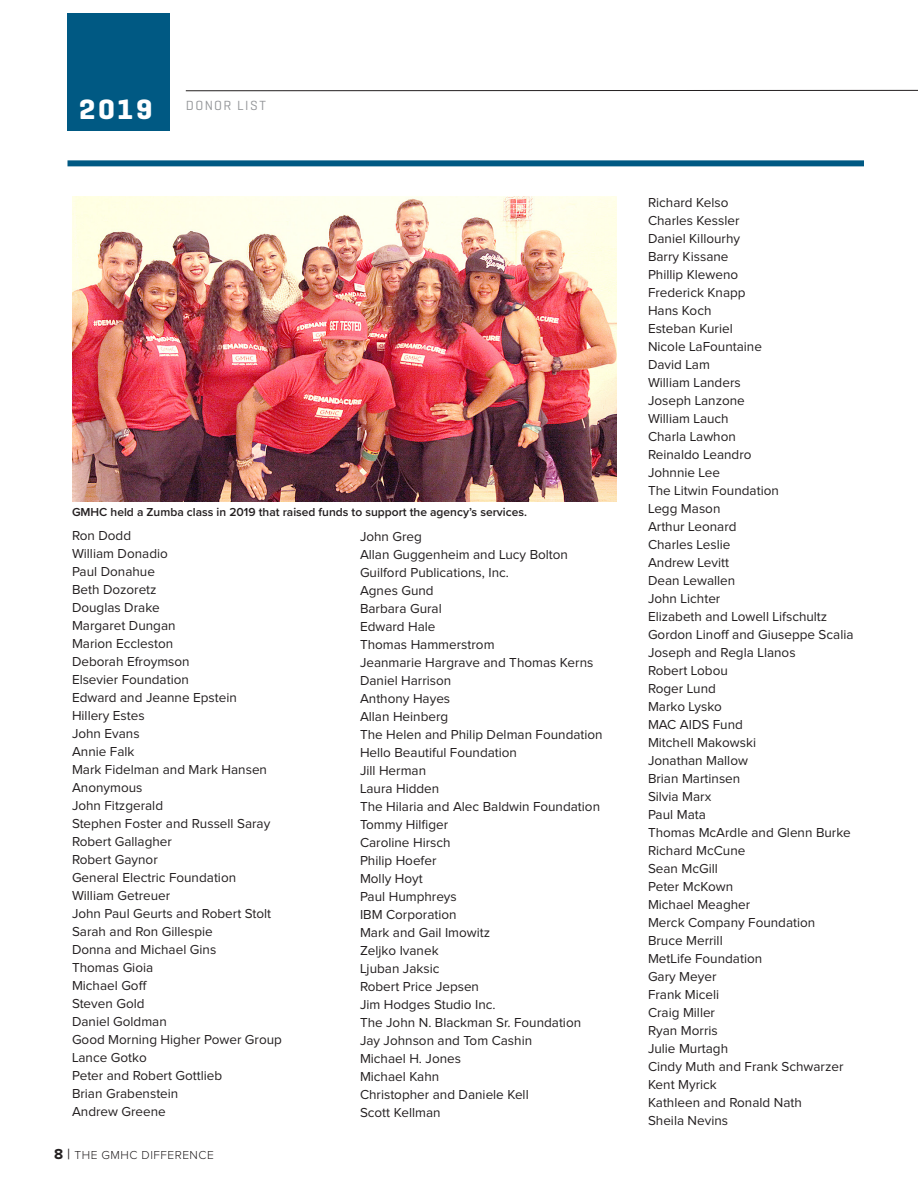
<style>
.page{position:relative;width:918px;height:1188px;background:#fff}
.page>*{position:absolute;margin:0;border:0;box-sizing:border-box;transform-origin:0 0}
.section_head_GeoMed{font:700 28.5px "Geogrotesque";color:#fff}
.IMO-10pt{font:13.5px/18px "Proxima Nova";color:#231f20}
.section_head_GeoMed-2{font:13.5px "Geogrotesque";letter-spacing:.1em;color:#939598}
.IMO-10pt-2{font:600 12px "Proxima Nova";color:#231f20}
.t1{font:300 12px "Proxima Nova";letter-spacing:.04em;color:#231f20}
.s1{font-weight:700;font-size:15px}
.s2{font-weight:400;font-size:15px}
</style>
<div class="page">
<img style="left:72px;top:196px;width:545px;height:306px">
<div style="left:68px;top:160px;width:796px;height:6px;background:#005983"></div>
<svg style="left:185px;top:90px;width:733px;height:1px"></svg>
<div style="left:68px;top:13px;width:102px;height:118px;background:#005983"></div>
<p class="section_head_GeoMed" style="left:79px;top:91px;width:75px">2019</p>
<p class="section_head_GeoMed-2" style="left:186px;top:97px;width:82px">DONOR LIST</p>
<p class="IMO-10pt-2" style="left:72px;top:503px;width:457px">GMHC held a Zumba class in 2019 that raised funds to support the agency’s services.</p>
<p class="IMO-10pt" style="left:72px;top:527px;width:61px">Ron Dodd</p>
<p class="IMO-10pt" style="left:72px;top:545px;width:97px">William Donadio</p>
<p class="IMO-10pt" style="left:72px;top:563px;width:84px">Paul Donahue</p>
<p class="IMO-10pt" style="left:72px;top:581px;width:86px">Beth Dozoretz</p>
<p class="IMO-10pt" style="left:72px;top:599px;width:89px">Douglas Drake</p>
<p class="IMO-10pt" style="left:72px;top:617px;width:105px">Margaret Dungan</p>
<p class="IMO-10pt" style="left:72px;top:635px;width:103px">Marion Eccleston</p>
<p class="IMO-10pt" style="left:72px;top:653px;width:119px">Deborah Efroymson</p>
<p class="IMO-10pt" style="left:72px;top:671px;width:118px">Elsevier Foundation</p>
<p class="IMO-10pt" style="left:72px;top:689px;width:166px">Edward and Jeanne Epstein</p>
<p class="IMO-10pt" style="left:72px;top:707px;width:74px">Hillery Estes</p>
<p class="IMO-10pt" style="left:72px;top:725px;width:69px">John Evans</p>
<p class="IMO-10pt" style="left:72px;top:743px;width:64px">Annie Falk</p>
<p class="IMO-10pt" style="left:72px;top:761px;width:197px">Mark Fidelman and Mark Hansen</p>
<p class="IMO-10pt" style="left:72px;top:779px;width:72px">Anonymous</p>
<p class="IMO-10pt" style="left:72px;top:797px;width:93px">John Fitzgerald</p>
<p class="IMO-10pt" style="left:72px;top:815px;width:200px">Stephen Foster and Russell Saray</p>
<p class="IMO-10pt" style="left:72px;top:833px;width:102px">Robert Gallagher</p>
<p class="IMO-10pt" style="left:72px;top:851px;width:87px">Robert Gaynor</p>
<p class="IMO-10pt" style="left:72px;top:869px;width:166px">General Electric Foundation</p>
<p class="IMO-10pt" style="left:72px;top:887px;width:100px">William Getreuer</p>
<p class="IMO-10pt" style="left:72px;top:905px;width:201px">John Paul Geurts and Robert Stolt</p>
<p class="IMO-10pt" style="left:72px;top:923px;width:142px">Sarah and Ron Gillespie</p>
<p class="IMO-10pt" style="left:72px;top:941px;width:146px">Donna and Michael Gins</p>
<p class="IMO-10pt" style="left:72px;top:959px;width:83px">Thomas Gioia</p>
<p class="IMO-10pt" style="left:72px;top:977px;width:77px">Michael Goff</p>
<p class="IMO-10pt" style="left:72px;top:995px;width:74px">Steven Gold</p>
<p class="IMO-10pt" style="left:72px;top:1013px;width:96px">Daniel Goldman</p>
<p class="IMO-10pt" style="left:72px;top:1031px;width:211px">Good Morning Higher Power Group</p>
<p class="IMO-10pt" style="left:72px;top:1049px;width:76px">Lance Gotko</p>
<p class="IMO-10pt" style="left:72px;top:1067px;width:152px">Peter and Robert Gottlieb</p>
<p class="IMO-10pt" style="left:72px;top:1085px;width:108px">Brian Grabenstein</p>
<p class="IMO-10pt" style="left:72px;top:1103px;width:95px">Andrew Greene</p>
<p class="t1" style="left:54px;top:1149px;width:161px"><span class="s1">8</span> <span class="s2">|</span> THE GMHC DIFFERENCE</p>
<p class="IMO-10pt" style="left:360px;top:528px;width:63px">John Greg</p>
<p class="IMO-10pt" style="left:360px;top:546px;width:210px">Allan Guggenheim and Lucy Bolton</p>
<p class="IMO-10pt" style="left:360px;top:564px;width:150px">Guilford Publications, Inc.</p>
<p class="IMO-10pt" style="left:360px;top:582px;width:75px">Agnes Gund</p>
<p class="IMO-10pt" style="left:360px;top:600px;width:83px">Barbara Gural</p>
<p class="IMO-10pt" style="left:360px;top:618px;width:77px">Edward Hale</p>
<p class="IMO-10pt" style="left:360px;top:636px;width:136px">Thomas Hammerstrom</p>
<p class="IMO-10pt" style="left:360px;top:654px;width:235px">Jeanmarie Hargrave and Thomas Kerns</p>
<p class="IMO-10pt" style="left:360px;top:672px;width:93px">Daniel Harrison</p>
<p class="IMO-10pt" style="left:360px;top:690px;width:92px">Anthony Hayes</p>
<p class="IMO-10pt" style="left:360px;top:708px;width:90px">Allan Heinberg</p>
<p class="IMO-10pt" style="left:360px;top:726px;width:244px">The Helen and Philip Delman Foundation</p>
<p class="IMO-10pt" style="left:360px;top:744px;width:159px">Hello Beautiful Foundation</p>
<p class="IMO-10pt" style="left:360px;top:762px;width:68px">Jill Herman</p>
<p class="IMO-10pt" style="left:360px;top:780px;width:81px">Laura Hidden</p>
<p class="IMO-10pt" style="left:360px;top:798px;width:242px">The Hilaria and Alec Baldwin Foundation</p>
<p class="IMO-10pt" style="left:360px;top:816px;width:90px">Tommy Hilfiger</p>
<p class="IMO-10pt" style="left:360px;top:834px;width:92px">Caroline Hirsch</p>
<p class="IMO-10pt" style="left:360px;top:852px;width:78px">Philip Hoefer</p>
<p class="IMO-10pt" style="left:360px;top:870px;width:64px">Molly Hoyt</p>
<p class="IMO-10pt" style="left:360px;top:888px;width:98px">Paul Humphreys</p>
<p class="IMO-10pt" style="left:360px;top:906px;width:98px">IBM Corporation</p>
<p class="IMO-10pt" style="left:360px;top:924px;width:132px">Mark and Gail Imowitz</p>
<p class="IMO-10pt" style="left:360px;top:942px;width:80px">Zeljko Ivanek</p>
<p class="IMO-10pt" style="left:360px;top:960px;width:223px">Ljuban Jaksic<br>Robert Price Jepsen<br>Jim Hodges Studio Inc.<br>The John N. Blackman Sr. Foundation<br>Jay Johnson and Tom Cashin<br>Michael H. Jones<br>Michael Kahn</p>
<p class="IMO-10pt" style="left:360px;top:1086px;width:170px">Christopher and Daniele Kell</p>
<p class="IMO-10pt" style="left:360px;top:1104px;width:82px">Scott Kellman</p>
<p class="IMO-10pt" style="left:648px;top:194px;width:82px">Richard Kelso</p>
<p class="IMO-10pt" style="left:648px;top:212px;width:93px">Charles Kessler</p>
<p class="IMO-10pt" style="left:648px;top:230px;width:94px">Daniel Killourhy</p>
<p class="IMO-10pt" style="left:648px;top:248px;width:82px">Barry Kissane</p>
<p class="IMO-10pt" style="left:648px;top:266px;width:92px">Phillip Kleweno</p>
<p class="IMO-10pt" style="left:648px;top:284px;width:99px">Frederick Knapp</p>
<p class="IMO-10pt" style="left:648px;top:302px;width:65px">Hans Koch</p>
<p class="IMO-10pt" style="left:648px;top:320px;width:86px">Esteban Kuriel</p>
<p class="IMO-10pt" style="left:648px;top:338px;width:115px">Nicole LaFountaine</p>
<p class="IMO-10pt" style="left:648px;top:356px;width:63px">David Lam</p>
<p class="IMO-10pt" style="left:648px;top:374px;width:94px">William Landers</p>
<p class="IMO-10pt" style="left:648px;top:392px;width:98px">Joseph Lanzone</p>
<p class="IMO-10pt" style="left:648px;top:410px;width:82px">William Lauch</p>
<p class="IMO-10pt" style="left:648px;top:428px;width:89px">Charla Lawhon</p>
<p class="IMO-10pt" style="left:648px;top:446px;width:105px">Reinaldo Leandro</p>
<p class="IMO-10pt" style="left:648px;top:464px;width:74px">Johnnie Lee</p>
<p class="IMO-10pt" style="left:648px;top:482px;width:132px">The Litwin Foundation</p>
<p class="IMO-10pt" style="left:648px;top:500px;width:74px">Legg Mason</p>
<p class="IMO-10pt" style="left:648px;top:518px;width:90px">Arthur Leonard</p>
<p class="IMO-10pt" style="left:648px;top:536px;width:84px">Charles Leslie</p>
<p class="IMO-10pt" style="left:648px;top:554px;width:83px">Andrew Levitt</p>
<p class="IMO-10pt" style="left:648px;top:572px;width:89px">Dean Lewallen</p>
<p class="IMO-10pt" style="left:648px;top:590px;width:74px">John Lichter</p>
<p class="IMO-10pt" style="left:648px;top:608px;width:181px">Elizabeth and Lowell Lifschultz</p>
<p class="IMO-10pt" style="left:648px;top:626px;width:207px">Gordon Linoff and Giuseppe Scalia</p>
<p class="IMO-10pt" style="left:648px;top:644px;width:149px">Joseph and Regla Llanos</p>
<p class="IMO-10pt" style="left:648px;top:662px;width:81px">Robert Lobou</p>
<p class="IMO-10pt" style="left:648px;top:680px;width:69px">Roger Lund</p>
<p class="IMO-10pt" style="left:648px;top:698px;width:76px">Marko Lysko</p>
<p class="IMO-10pt" style="left:648px;top:716px;width:96px">MAC AIDS Fund</p>
<p class="IMO-10pt" style="left:648px;top:734px;width:110px">Mitchell Makowski</p>
<p class="IMO-10pt" style="left:648px;top:752px;width:101px">Jonathan Mallow</p>
<p class="IMO-10pt" style="left:648px;top:770px;width:94px">Brian Martinsen</p>
<p class="IMO-10pt" style="left:648px;top:788px;width:65px">Silvia Marx</p>
<p class="IMO-10pt" style="left:648px;top:806px;width:59px">Paul Mata</p>
<p class="IMO-10pt" style="left:648px;top:824px;width:204px">Thomas McArdle and Glenn Burke</p>
<p class="IMO-10pt" style="left:648px;top:842px;width:99px">Richard McCune</p>
<p class="IMO-10pt" style="left:648px;top:860px;width:71px">Sean McGill</p>
<p class="IMO-10pt" style="left:648px;top:878px;width:87px">Peter McKown</p>
<p class="IMO-10pt" style="left:648px;top:896px;width:104px">Michael Meagher</p>
<p class="IMO-10pt" style="left:648px;top:914px;width:169px">Merck Company Foundation</p>
<p class="IMO-10pt" style="left:648px;top:932px;width:76px">Bruce Merrill</p>
<p class="IMO-10pt" style="left:648px;top:950px;width:116px">MetLife Foundation</p>
<p class="IMO-10pt" style="left:648px;top:968px;width:70px">Gary Meyer</p>
<p class="IMO-10pt" style="left:648px;top:986px;width:73px">Frank Miceli</p>
<p class="IMO-10pt" style="left:648px;top:1004px;width:69px">Craig Miller</p>
<p class="IMO-10pt" style="left:648px;top:1022px;width:71px">Ryan Morris</p>
<p class="IMO-10pt" style="left:648px;top:1040px;width:82px">Julie Murtagh</p>
<p class="IMO-10pt" style="left:648px;top:1058px;width:197px">Cindy Muth and Frank Schwarzer</p>
<p class="IMO-10pt" style="left:648px;top:1076px;width:70px">Kent Myrick</p>
<p class="IMO-10pt" style="left:648px;top:1094px;width:155px">Kathleen and Ronald Nath</p>
<p class="IMO-10pt" style="left:648px;top:1112px;width:82px">Sheila Nevins</p>
</div>
